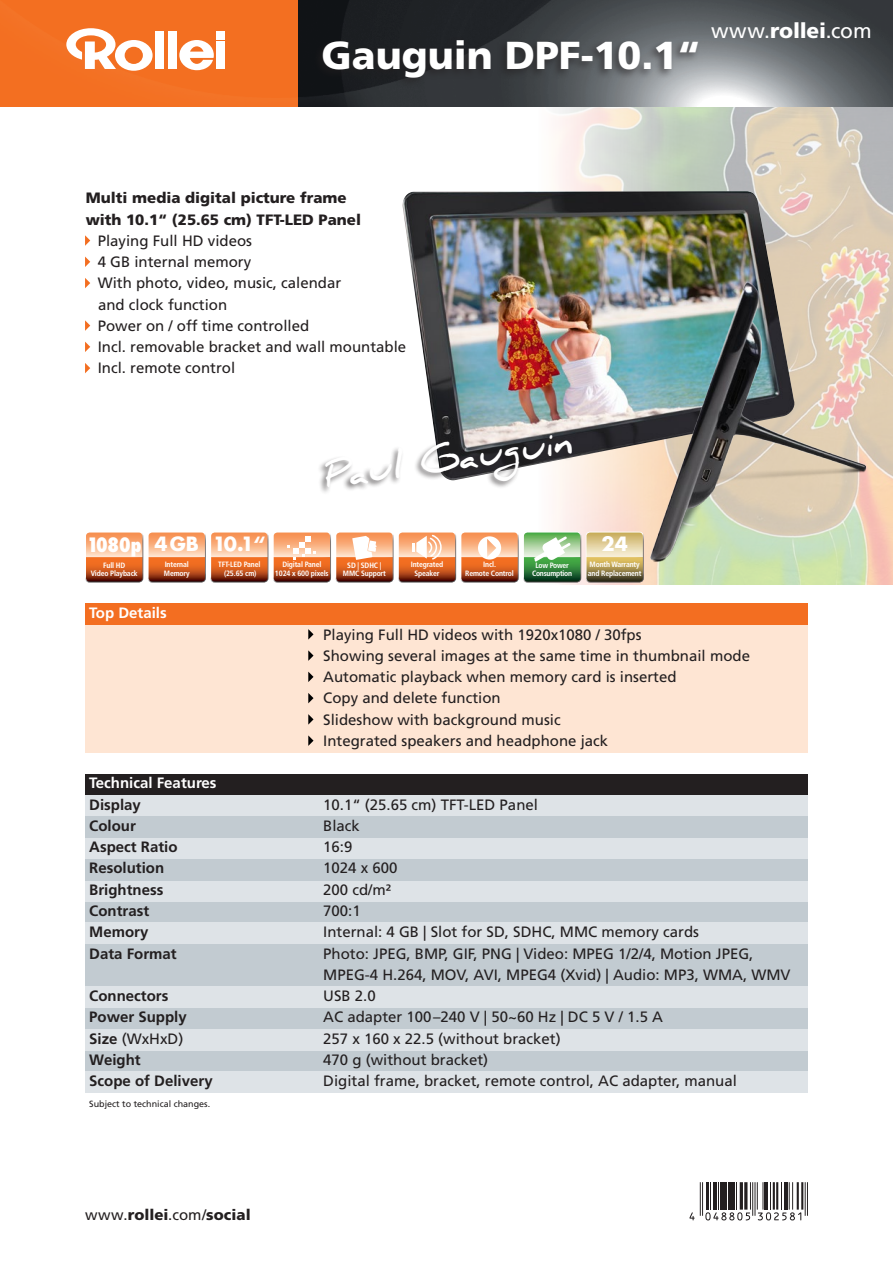
<style>
.page{position:relative;width:893px;height:1263px;background:#fff}
.page>*{position:absolute;margin:0;border:0;box-sizing:border-box;transform-origin:0 0}
.t1{font:900 39px "Frutiger LT";color:#fff}
.t2{font:700 36px "Daniel";color:#fff}
.t3{font:21px "Frutiger LT";letter-spacing:.015em;color:#fff}
.t4{font:700 19.2px "Futura";color:#fff}
.t5{font:800 condensed 19.2px "Futura";color:#fff}
.t6{font:15px/21.3px "Frutiger LT";color:#231f20}
.t7{font:700 15px "Frutiger LT";color:#231f20}
.t8{font:900 15px "Frutiger LT";color:#231f20}
.t9{font:700 15px "Frutiger LT";color:#fff}
.t10{font:9px "Frutiger LT";color:#231f20}
.t11{font:700 condensed 7.65px/8.4px "Frutiger LT";letter-spacing:-.02em;color:#fff;text-align:center}
.s1{font-weight:900}
.s2{font-weight:700}
.s3{font-weight:400}
</style>
<div class="page">
<img style="left:537px;top:106px;width:356px;height:479px">
<img style="left:402px;top:191px;width:392px;height:289px">
<img style="left:298px;top:0;width:595px;height:106px">
<div style="left:0;top:0;width:298px;height:106px;background:#f36f21"></div>
<div style="left:312px;top:37px;width:389px;height:51px;background:#231f20;opacity:.6"></div>
<svg style="left:179px;top:40px;width:35px;height:30px"></svg>
<div style="left:155px;top:32px;width:9px;height:37px;background:#fff"></div>
<div style="left:168px;top:32px;width:8px;height:37px;background:#fff"></div>
<div style="left:216px;top:32px;width:9px;height:8px;background:#fff"></div>
<div style="left:216px;top:41px;width:9px;height:28px;background:#fff"></div>
<svg style="left:66px;top:28px;width:87px;height:43px"></svg>
<div style="left:317px;top:434px;width:257px;height:61px;background:#231f20;opacity:.6"></div>
<img style="left:645px;top:277px;width:225px;height:290px">
<hr style="left:702px;top:1182px;width:1px;height:34px;background:#231f20">
<hr style="left:700px;top:1182px;width:1px;height:34px;background:#231f20">
<hr style="left:754px;top:1182px;width:1px;height:34px;background:#231f20">
<hr style="left:752px;top:1182px;width:1px;height:34px;background:#231f20">
<hr style="left:801px;top:1182px;width:2px;height:27px;background:#231f20">
<hr style="left:807px;top:1182px;width:1px;height:34px;background:#231f20">
<hr style="left:805px;top:1182px;width:1px;height:34px;background:#231f20">
<svg style="left:689px;top:1212px;width:6px;height:8px"></svg>
<svg style="left:705px;top:1182px;width:46px;height:38px"></svg>
<svg style="left:757px;top:1182px;width:44px;height:38px"></svg>
<div style="left:85px;top:774px;width:723px;height:21px;background:#231f20"></div>
<div style="left:85px;top:901px;width:723px;height:22px;background:#c2cbd1"></div>
<div style="left:85px;top:944px;width:723px;height:42px;background:#c2cbd1"></div>
<div style="left:85px;top:1008px;width:723px;height:21px;background:#c2cbd1"></div>
<div style="left:85px;top:1050px;width:723px;height:21px;background:#c2cbd1"></div>
<div style="left:85px;top:880px;width:723px;height:21px;background:#dee3e7"></div>
<div style="left:85px;top:923px;width:723px;height:21px;background:#dee3e7"></div>
<div style="left:85px;top:986px;width:723px;height:22px;background:#dee3e7"></div>
<div style="left:85px;top:1029px;width:723px;height:21px;background:#dee3e7"></div>
<div style="left:85px;top:1071px;width:723px;height:22px;background:#dee3e7"></div>
<div style="left:85px;top:859px;width:723px;height:21px;background:#c2cbd1"></div>
<div style="left:85px;top:795px;width:723px;height:21px;background:#dee3e7"></div>
<div style="left:85px;top:838px;width:723px;height:21px;background:#dee3e7"></div>
<div style="left:85px;top:816px;width:723px;height:22px;background:#c2cbd1"></div>
<div style="left:85px;top:604px;width:723px;height:21px;background:#f36e21"></div>
<div style="left:85px;top:625px;width:723px;height:128px;background:#fee5d3"></div>
<svg style="left:308px;top:629px;width:6px;height:11px"></svg>
<svg style="left:308px;top:650px;width:6px;height:11px"></svg>
<svg style="left:308px;top:672px;width:6px;height:10px"></svg>
<svg style="left:308px;top:693px;width:6px;height:10px"></svg>
<svg style="left:308px;top:714px;width:6px;height:11px"></svg>
<svg style="left:308px;top:735px;width:6px;height:11px"></svg>
<svg style="left:85px;top:235px;width:5px;height:11px"></svg>
<svg style="left:85px;top:257px;width:5px;height:10px"></svg>
<svg style="left:85px;top:278px;width:5px;height:10px"></svg>
<svg style="left:85px;top:320px;width:5px;height:11px"></svg>
<svg style="left:85px;top:342px;width:5px;height:10px"></svg>
<svg style="left:85px;top:363px;width:5px;height:10px"></svg>
<div style="left:208px;top:531px;width:61px;height:52px;background:#231f20;opacity:.75"></div>
<svg style="left:211px;top:532px;width:56px;height:50px;background:#db8352"></svg>
<div style="left:145px;top:531px;width:62px;height:52px;background:#231f20;opacity:.75"></div>
<svg style="left:149px;top:532px;width:56px;height:50px;background:#db8352"></svg>
<div style="left:83px;top:531px;width:61px;height:52px;background:#231f20;opacity:.75"></div>
<svg style="left:86px;top:532px;width:56px;height:50px;background:#db8352"></svg>
<svg style="left:461px;top:532px;width:57px;height:50px;background:#db8c61"></svg>
<div style="left:583px;top:529px;width:62px;height:50px;background:#fff;opacity:.75"></div>
<div style="left:583px;top:531px;width:62px;height:52px;background:#231f20;opacity:.75"></div>
<svg style="left:586px;top:532px;width:57px;height:50px;background:#bcaa74"></svg>
<div style="left:521px;top:529px;width:61px;height:50px;background:#fff;opacity:.75"></div>
<div style="left:521px;top:531px;width:61px;height:52px;background:#231f20;opacity:.75"></div>
<svg style="left:524px;top:532px;width:56px;height:50px;background:#73aa76"></svg>
<div style="left:270px;top:531px;width:62px;height:52px;background:#231f20;opacity:.75"></div>
<svg style="left:274px;top:532px;width:56px;height:50px;background:#db8759"></svg>
<svg style="left:336px;top:532px;width:57px;height:50px;background:#db8e64"></svg>
<div style="left:395px;top:531px;width:62px;height:52px;background:#231f20;opacity:.75"></div>
<svg style="left:399px;top:532px;width:56px;height:50px;background:#db8a5e"></svg>
<h1 class="t1" style="left:322px;top:31px;width:381px">Gauguin DPF-10.1“</h1>
<h3 class="t3" style="left:711px;top:19px;width:162px">www.<span class="s1">rollei</span>.com</h3>
<p class="t8" style="left:86px;top:189px;width:262px">Multi media digital picture frame</p>
<p class="t8" style="left:86px;top:210px;width:277px">with 10.1“ (25.65 cm) TFT-LED Panel</p>
<p class="t6" style="left:98px;top:230px;width:156px">Playing Full HD videos</p>
<p class="t6" style="left:98px;top:251px;width:155px">4 GB internal memory</p>
<p class="t6" style="left:98px;top:272px;width:245px">With photo, video, music, calendar and clock function</p>
<p class="t6" style="left:98px;top:315px;width:213px">Power on / off time controlled</p>
<p class="t6" style="left:98px;top:336px;width:310px">Incl. removable bracket and wall mountable</p>
<p class="t6" style="left:98px;top:358px;width:139px">Incl. remote control</p>
<h2 class="t2" style="left:320px;top:455px;width:253px;rotate:-8deg">Paul Gauguin</h2>
<p class="t4" style="left:213px;top:534px;width:55px">10.1“</p>
<p class="t11" style="left:218px;top:561px;width:44px">TFT-LED Panel</p>
<p class="t11" style="left:224px;top:569px;width:34px">(25.65 cm)</p>
<p class="t4" style="left:155px;top:534px;width:46px">4GB</p>
<p class="t11" style="left:164px;top:561px;width:27px;text-align:left">Internal<br>Memory</p>
<p class="t5" style="left:87px;top:532px;width:56px">1080p</p>
<p class="t11" style="left:91px;top:562px;width:48px;line-height:7.8px">Full HD<br>Video Playback</p>
<p class="t11" style="left:483px;top:561px;width:14px">Incl.</p>
<p class="t11" style="left:275px;top:561px;width:55px">Digital Panel<br>1024 x 600 pixels</p>
<p class="t11" style="left:343px;top:562px;width:44px;line-height:7.6px">SD | SDHC |<br>MMC Support</p>
<p class="t11" style="left:411px;top:561px;width:34px">Integrated<br>Speaker</p>
<p class="t11" style="left:465px;top:569px;width:50px">Remote Control</p>
<p class="t9" style="left:89px;top:604px;width:79px">Top Details</p>
<p class="t11" style="left:532px;top:562px;width:42px;line-height:7.6px">Low Power<br>Consumption</p>
<p class="t4" style="left:601px;top:534px;width:28px">24</p>
<p class="t11" style="left:588px;top:561px;width:55px;text-align:left">Month Warranty and Replacement</p>
<p class="t6" style="left:323px;top:624px;width:320px">Playing Full HD videos with 1920x1080 / 30fps</p>
<p class="t6" style="left:323px;top:645px;width:428px">Showing several images at the same time in thumbnail mode</p>
<p class="t6" style="left:323px;top:666px;width:355px">Automatic playback when memory card is inserted</p>
<p class="t6" style="left:323px;top:687px;width:179px">Copy and delete function</p>
<p class="t6" style="left:323px;top:709px;width:239px">Slideshow with background music</p>
<p class="t6" style="left:323px;top:730px;width:287px">Integrated speakers and headphone jack</p>
<p class="t9" style="left:89px;top:774px;width:129px">Technical Features</p>
<p class="t7" style="left:89px;top:796px;width:53px">Display</p>
<p class="t6" style="left:323px;top:794px;width:216px">10.1“ (25.65 cm) TFT-LED Panel</p>
<p class="t7" style="left:89px;top:817px;width:48px">Colour</p>
<p class="t6" style="left:323px;top:815px;width:38px">Black</p>
<p class="t7" style="left:89px;top:838px;width:90px">Aspect Ratio</p>
<p class="t6" style="left:323px;top:836px;width:31px">16:9</p>
<p class="t7" style="left:89px;top:859px;width:77px">Resolution</p>
<p class="t6" style="left:323px;top:858px;width:76px">1024 x 600</p>
<p class="t7" style="left:89px;top:881px;width:76px">Brightness</p>
<p class="t6" style="left:323px;top:879px;width:69px">200 cd/m²</p>
<p class="t7" style="left:89px;top:902px;width:61px">Contrast</p>
<p class="t6" style="left:323px;top:900px;width:39px">700:1</p>
<p class="t7" style="left:89px;top:923px;width:61px">Memory</p>
<p class="t6" style="left:323px;top:921px;width:377px">Internal: 4 GB | Slot for SD, SDHC, MMC memory cards</p>
<p class="t7" style="left:89px;top:944px;width:89px">Data Format</p>
<p class="t6" style="left:323px;top:943px;width:469px">Photo: JPEG, BMP, GIF, PNG | Video: MPEG 1/2/4, Motion JPEG,<br>MPEG-4 H.264, MOV, AVI, MPEG4 (Xvid) | Audio: MP3, WMA, WMV</p>
<p class="t7" style="left:89px;top:987px;width:81px">Connectors</p>
<p class="t6" style="left:323px;top:985px;width:54px">USB 2.0</p>
<p class="t7" style="left:89px;top:1008px;width:99px">Power Supply</p>
<p class="t6" style="left:323px;top:1006px;width:341px">AC adapter 100–240 V | 50~60 Hz | DC 5 V / 1.5 A</p>
<p class="t6" style="left:89px;top:1028px;width:96px"><span class="s2">Size</span> (WxHxD)</p>
<p class="t6" style="left:323px;top:1028px;width:239px">257 x 160 x 22.5 (without bracket)</p>
<p class="t7" style="left:89px;top:1051px;width:53px">Weight</p>
<p class="t6" style="left:323px;top:1049px;width:167px">470 g (without bracket)</p>
<p class="t7" style="left:89px;top:1072px;width:125px">Scope of Delivery</p>
<p class="t6" style="left:323px;top:1070px;width:415px">Digital frame, bracket, remote control, AC adapter, manual</p>
<p class="t10" style="left:89px;top:1099px;width:123px">Subject to technical changes.</p>
<p class="t8" style="left:85px;top:1206px;width:167px"><span class="s3">www.</span>rollei<span class="s3">.com/</span>social</p>
</div>
